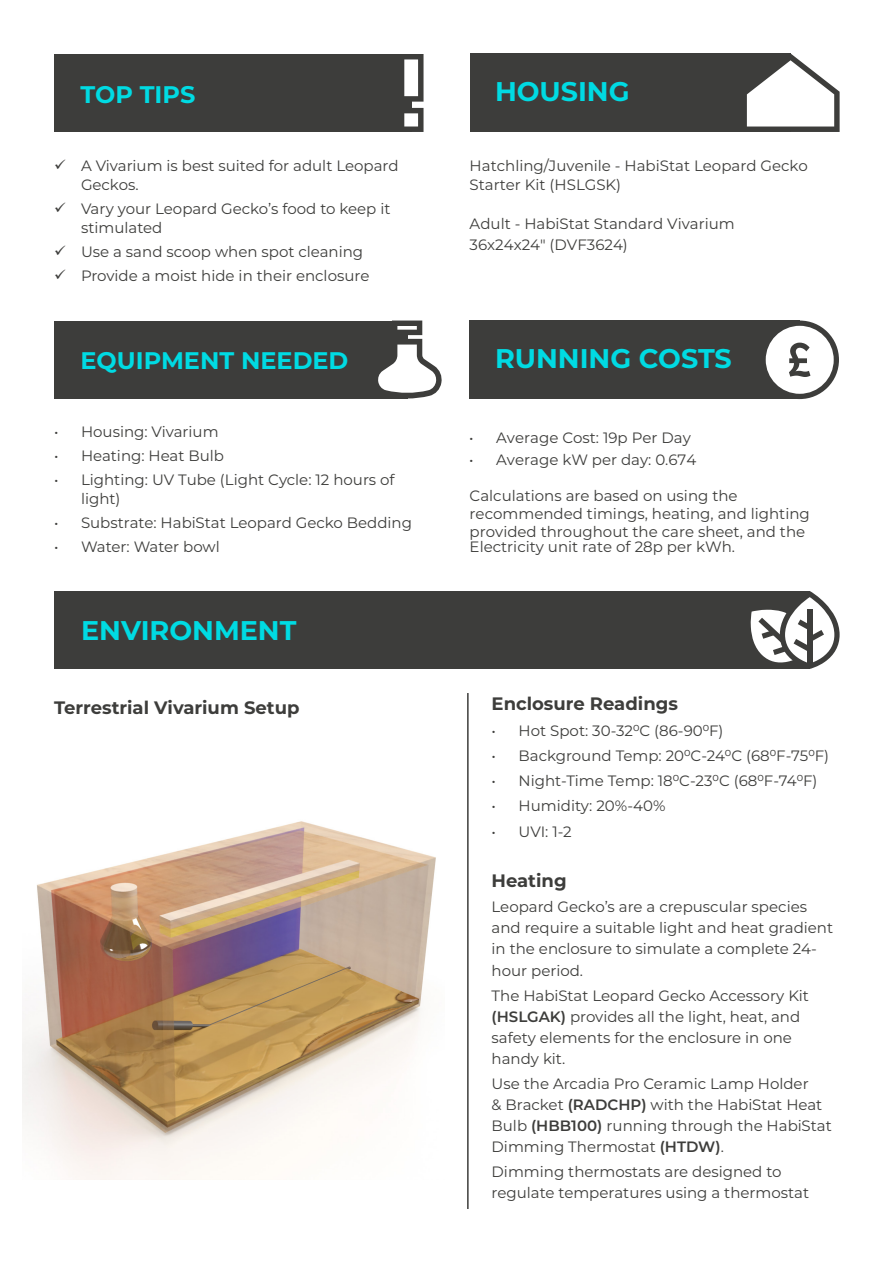
<style>
.page{position:relative;width:893px;height:1263px;background:#fff}
.page>*{position:absolute;margin:0;border:0;box-sizing:border-box;transform-origin:0 0}
.t1{font:700 27px "Montserrat";color:#00dbe3}
.t2{font:700 24px "Montserrat";color:#00dbe3}
.t3{font:700 18px "Montserrat";color:#3d3d3b}
.t4{font:15px/21px "Montserrat";color:#3d3d3b}
.s1{font-weight:600}
</style>
<div class="page">
<img style="left:22px;top:821px;width:414px;height:358px">
<div style="left:54px;top:54px;width:357px;height:78px;background:#3d3d3b"></div>
<div style="left:54px;top:321px;width:353px;height:77px;background:#3d3d3b"></div>
<div style="left:470px;top:53px;width:320px;height:79px;background:#3d3d3b"></div>
<div style="left:470px;top:321px;width:330px;height:78px;background:#3d3d3b"></div>
<div style="left:55px;top:591px;width:755px;height:78px;background:#3d3d3b"></div>
<svg style="left:404px;top:54px;width:19px;height:78px"></svg>
<svg style="left:378px;top:321px;width:64px;height:77px"></svg>
<svg style="left:746px;top:53px;width:94px;height:79px"></svg>
<hr style="left:467px;top:693px;width:2px;height:516px;background:#3d3d3b">
<svg style="left:750px;top:591px;width:90px;height:78px"></svg>
<svg style="left:765px;top:321px;width:74px;height:78px"></svg>
<p class="t2" style="left:81px;top:77px;width:116px">TOP TIPS</p>
<p class="t4" style="left:81px;top:155px;width:319px;line-height:19.5px">A Vivarium is best suited for adult Leopard<br>Geckos.</p>
<p class="t4" style="left:81px;top:198px;width:311px;line-height:19.5px">Vary your Leopard Gecko’s food to keep it stimulated</p>
<p class="t4" style="left:81px;top:241px;width:284px">Use a sand scoop when spot cleaning</p>
<p class="t4" style="left:81px;top:264px;width:290px">Provide a moist hide in their enclosure</p>
<p class="t2" style="left:81px;top:343px;width:269px">EQUIPMENT NEEDED</p>
<p class="t4" style="left:54px;top:421px;width:166px">• Housing: Vivarium</p>
<p class="t4" style="left:54px;top:444px;width:172px">• Heating: Heat Bulb</p>
<p class="t4" style="left:81px;top:469px;width:315px;line-height:19.5px;text-indent:-27px">• Lighting: UV Tube (Light Cycle: 12 hours of light)</p>
<p class="t4" style="left:54px;top:511px;width:360px">• Substrate: HabiStat Leopard Gecko Bedding</p>
<p class="t4" style="left:54px;top:535px;width:167px">• Water: Water bowl</p>
<p class="t1" style="left:81px;top:611px;width:217px">ENVIRONMENT</p>
<p class="t1" style="left:495px;top:72px;width:136px">HOUSING</p>
<p class="t4" style="left:470px;top:155px;width:340px;line-height:19.5px">Hatchling/Juvenile - HabiStat Leopard Gecko<br>Starter Kit (HSLGSK)</p>
<p class="t4" style="left:470px;top:213px;width:267px;line-height:20.5px">Adult - HabiStat Standard Vivarium<br>36x24x24" (DVF3624)</p>
<p class="t1" style="left:495px;top:339px;width:238px">RUNNING COSTS</p>
<p class="t4" style="left:469px;top:426px;width:223px">• Average Cost: 19p Per Day</p>
<p class="t4" style="left:469px;top:448px;width:229px">• Average kW per day: 0.674</p>
<p class="t4" style="left:470px;top:486px;width:342px;line-height:18px">Calculations are based on using the recommended timings, heating, and lighting provided throughout the care sheet, and the</p>
<p class="t4" style="left:470px;top:536px;width:267px">Electricity unit rate of 28p per kWh.</p>
<p class="t3" style="left:54px;top:694px;width:247px">Terrestrial Vivarium Setup</p>
<p class="t3" style="left:492px;top:691px;width:188px">Enclosure Readings</p>
<p class="t4" style="left:492px;top:719px;width:233px">• Hot Spot: 30-32⁰C (86-90⁰F)</p>
<p class="t4" style="left:492px;top:745px;width:339px">• Background Temp: 20⁰C-24⁰C (68⁰F-75⁰F)</p>
<p class="t4" style="left:492px;top:770px;width:327px">• Night-Time Temp: 18⁰C-23⁰C (68⁰F-74⁰F)</p>
<p class="t4" style="left:492px;top:795px;width:175px">• Humidity: 20%-40%</p>
<p class="t4" style="left:492px;top:820px;width:82px">• UVI: 1-2</p>
<p class="t3" style="left:492px;top:868px;width:77px">Heating</p>
<p class="t4" style="left:492px;top:896px;width:343px">Leopard Gecko’s are a crepuscular species and require a suitable light and heat gradient in the enclosure to simulate a complete 24- hour period.</p>
<p class="t4" style="left:492px;top:984px;width:319px">The HabiStat Leopard Gecko Accessory Kit <span class="s1">(HSLGAK)</span> provides all the light, heat, and safety elements for the enclosure in one handy kit.</p>
<p class="t4" style="left:492px;top:1073px;width:342px">Use the Arcadia Pro Ceramic Lamp Holder<br>&amp; Bracket <span class="s1">(RADCHP)</span> with the HabiStat Heat Bulb <span class="s1">(HBB100)</span> running through the HabiStat Dimming Thermostat <span class="s1">(HTDW)</span>.</p>
<p class="t4" style="left:492px;top:1161px;width:319px">Dimming thermostats are designed to regulate temperatures using a thermostat</p>
</div>
